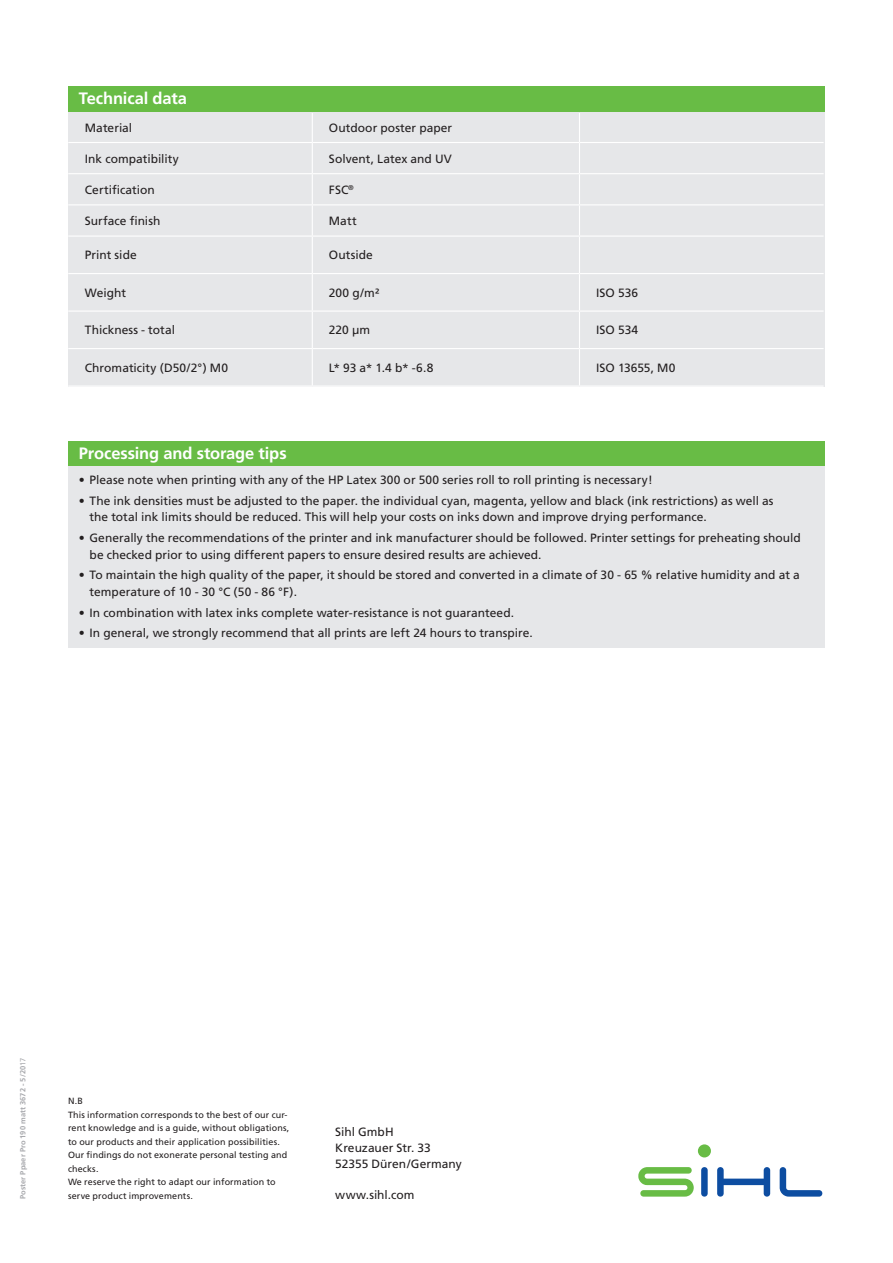
<style>
.page{position:relative;width:893px;height:1263px;background:#fff}
.page>*{position:absolute;margin:0;border:0;box-sizing:border-box;transform-origin:0 0}
.t1{font:700 16.5px "Frutiger";letter-spacing:-.01em;color:#fff}
.t2{font:12px/16.5px "Frutiger";color:#231f20}
.t3{font:9px/13.5px "Frutiger";letter-spacing:.01em;color:#231f20}
.t4{font:700 7.5px "Frutiger";letter-spacing:.015em;color:#a8a9ad}
.s1{font-weight:400}
</style>
<div class="page">
<div style="left:68px;top:112px;width:757px;height:274px;background:#e6e7e9"></div>
<div style="left:68px;top:86px;width:757px;height:26px;background:#68bc45"></div>
<svg style="left:312px;top:113px;width:1px;height:29px"></svg>
<svg style="left:579px;top:113px;width:1px;height:29px"></svg>
<hr style="left:68px;top:142px;width:244px;height:1px;background:#fff">
<hr style="left:312px;top:142px;width:267px;height:1px;background:#fff">
<hr style="left:312px;top:143px;width:1px;height:30px;background:#fff">
<hr style="left:579px;top:142px;width:245px;height:1px;background:#fff">
<hr style="left:579px;top:143px;width:1px;height:30px;background:#fff">
<hr style="left:68px;top:173px;width:244px;height:1px;background:#fff">
<hr style="left:312px;top:173px;width:267px;height:1px;background:#fff">
<hr style="left:312px;top:174px;width:1px;height:30px;background:#fff">
<hr style="left:579px;top:173px;width:245px;height:1px;background:#fff">
<hr style="left:579px;top:174px;width:1px;height:30px;background:#fff">
<hr style="left:68px;top:204px;width:244px;height:1px;background:#fff">
<hr style="left:312px;top:204px;width:267px;height:1px;background:#fff">
<hr style="left:312px;top:205px;width:1px;height:30px;background:#fff">
<hr style="left:579px;top:204px;width:245px;height:1px;background:#fff">
<hr style="left:579px;top:205px;width:1px;height:30px;background:#fff">
<hr style="left:68px;top:235px;width:244px;height:2px;background:#fff">
<hr style="left:312px;top:235px;width:267px;height:2px;background:#fff">
<hr style="left:312px;top:237px;width:1px;height:36px;background:#fff">
<hr style="left:579px;top:235px;width:245px;height:2px;background:#fff">
<hr style="left:579px;top:237px;width:1px;height:36px;background:#fff">
<hr style="left:68px;top:273px;width:244px;height:1px;background:#fff">
<hr style="left:312px;top:273px;width:267px;height:1px;background:#fff">
<hr style="left:312px;top:274px;width:1px;height:36px;background:#fff">
<hr style="left:579px;top:273px;width:245px;height:1px;background:#fff">
<hr style="left:579px;top:274px;width:1px;height:36px;background:#fff">
<hr style="left:68px;top:310px;width:244px;height:2px;background:#fff">
<hr style="left:312px;top:310px;width:267px;height:2px;background:#fff">
<hr style="left:312px;top:312px;width:1px;height:36px;background:#fff">
<hr style="left:579px;top:310px;width:245px;height:2px;background:#fff">
<hr style="left:579px;top:312px;width:1px;height:36px;background:#fff">
<hr style="left:68px;top:348px;width:244px;height:1px;background:#fff">
<hr style="left:312px;top:348px;width:267px;height:1px;background:#fff">
<hr style="left:312px;top:349px;width:1px;height:36px;background:#fff">
<hr style="left:579px;top:348px;width:245px;height:1px;background:#fff">
<hr style="left:579px;top:349px;width:1px;height:36px;background:#fff">
<hr style="left:68px;top:385px;width:244px;height:2px;background:#fff">
<hr style="left:312px;top:385px;width:267px;height:2px;background:#fff">
<hr style="left:579px;top:385px;width:245px;height:2px;background:#fff">
<div style="left:68px;top:466px;width:757px;height:181px;background:#e6e7e9"></div>
<div style="left:68px;top:441px;width:757px;height:25px;background:#68bc45"></div>
<svg style="left:638px;top:1167px;width:56px;height:29px"></svg>
<svg style="left:701px;top:1167px;width:7px;height:29px"></svg>
<svg style="left:717px;top:1167px;width:53px;height:29px"></svg>
<svg style="left:780px;top:1167px;width:42px;height:29px"></svg>
<div style="left:698px;top:1144px;width:13px;height:13px;background:#68bc45;border-radius:50%"></div>
<h1 class="t1" style="left:79px;top:89px;width:110px">Technical data</h1>
<p class="t2" style="left:85px;top:120px;width:49px">Material</p>
<p class="t2" style="left:329px;top:120px;width:125px">Outdoor poster paper</p>
<p class="t2" style="left:85px;top:150px;width:95px">Ink compatibility</p>
<p class="t2" style="left:329px;top:150px;width:124px">Solvent, Latex and UV</p>
<p class="t2" style="left:85px;top:181px;width:71px">Certification</p>
<p class="t2" style="left:329px;top:181px;width:26px">FSC<sup>®</sup></p>
<p class="t2" style="left:85px;top:213px;width:77px">Surface finish</p>
<p class="t2" style="left:329px;top:213px;width:29px">Matt</p>
<p class="t2" style="left:85px;top:247px;width:53px">Print side</p>
<p class="t2" style="left:329px;top:247px;width:45px">Outside</p>
<p class="t2" style="left:85px;top:284px;width:43px">Weight</p>
<p class="t2" style="left:329px;top:284px;width:52px">200 g/m²</p>
<p class="t2" style="left:596px;top:284px;width:43px">ISO 536</p>
<p class="t2" style="left:85px;top:322px;width:92px">Thickness - total</p>
<p class="t2" style="left:329px;top:322px;width:43px">220 µm</p>
<p class="t2" style="left:596px;top:322px;width:44px">ISO 534</p>
<p class="t2" style="left:85px;top:359px;width:145px">Chromaticity (D50/2°) M0</p>
<p class="t2" style="left:329px;top:359px;width:106px">L* 93 a* 1.4 b* -6.8</p>
<p class="t2" style="left:596px;top:359px;width:81px">ISO 13655, M0</p>
<h1 class="t1" style="left:79px;top:443px;width:209px">Processing and storage tips</h1>
<p class="t2" style="left:79px;top:472px;width:575px">• Please note when printing with any of the HP Latex 300 or 500 series roll to roll printing is necessary!</p>
<p class="t2" style="left:90px;top:493px;width:686px;text-indent:-11px">• The ink densities must be adjusted to the paper. the individual cyan, magenta, yellow and black (ink restrictions) as well as the total ink limits should be reduced. This will help your costs on inks down and improve drying performance.</p>
<p class="t2" style="left:90px;top:530px;width:713px;text-indent:-11px">• Generally the recommendations of the printer and ink manufacturer should be followed. Printer settings for preheating should be checked prior to using different papers to ensure desired results are achieved.</p>
<p class="t2" style="left:90px;top:567px;width:712px;text-indent:-11px">• To maintain the high quality of the paper, it should be stored and converted in a climate of 30 - 65 % relative humidity and at a temperature of 10 - 30 °C (50 - 86 °F).</p>
<p class="t2" style="left:79px;top:604px;width:437px">• In combination with latex inks complete water-resistance is not guaranteed.</p>
<p class="t2" style="left:79px;top:625px;width:455px">• In general, we strongly recommend that all prints are left 24 hours to transpire.</p>
<p class="t4" style="left:18px;top:1199px;width:143px;rotate:-90deg">Poster Ppaer Pro 190 matt 3672 - 5/20<span class="s1">17</span></p>
<p class="t3" style="left:68px;top:1094px;width:223px">N.B<br>This information corresponds to the best of our cur&shy;rent knowledge and is a guide, without obligations, to our products and their application possibilities.<br>Our findings do not exonerate personal testing and checks.<br>We reserve the right to adapt our information to serve product improvements.</p>
<p class="t2" style="left:335px;top:1124px;width:128px;line-height:15.8px">Sihl GmbH<br>Kreuzauer Str. 33<br>52355 Düren/Germany</p>
<p class="t2" style="left:335px;top:1187px;width:81px">www.sihl.com</p>
</div>
